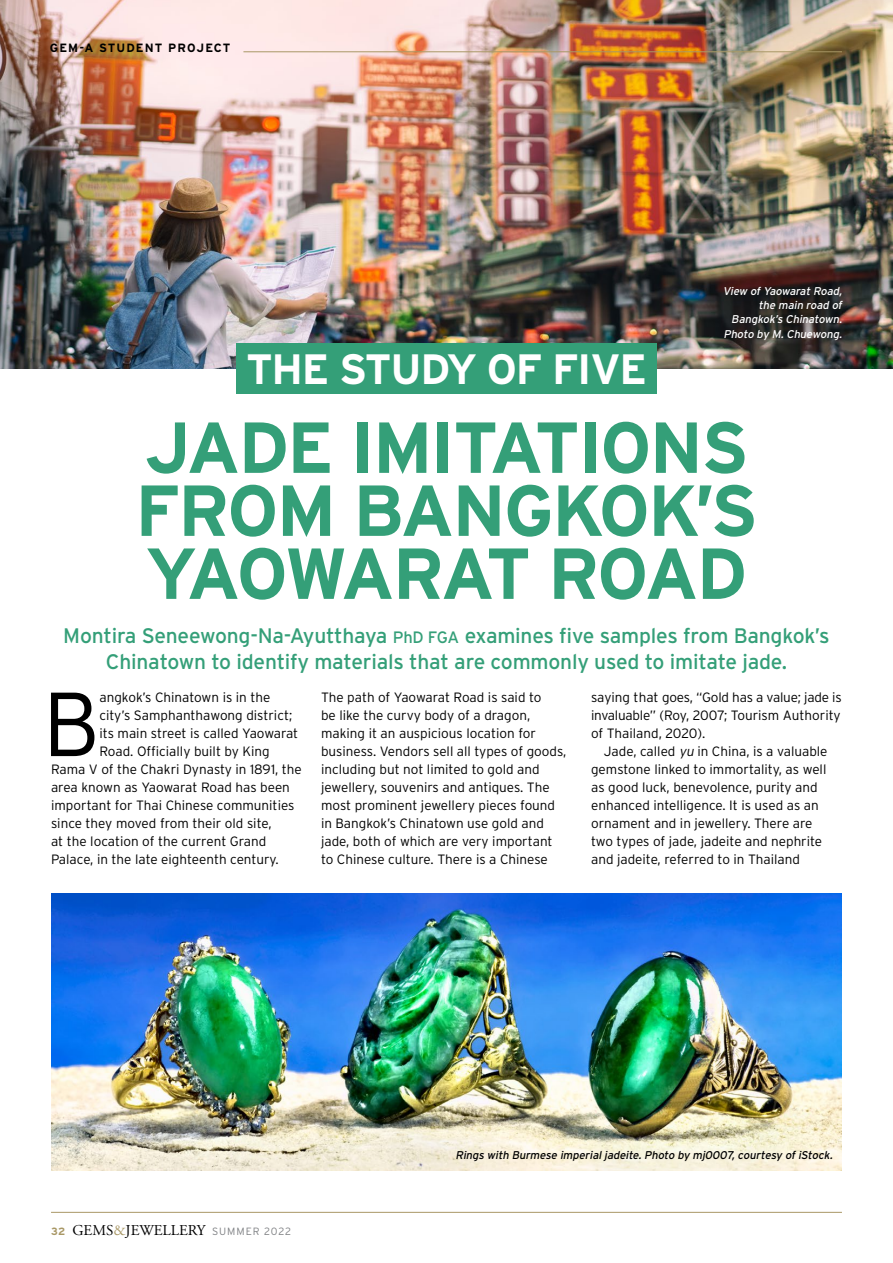
<style>
.page{position:relative;width:893px;height:1263px;background:#fff}
.page>*{position:absolute;margin:0;border:0;box-sizing:border-box;transform-origin:0 0}
.t1{font:300 90.6px "Interstate";color:#000}
.t2{font:700 72px/63px "Interstate";letter-spacing:-.03em;color:#349f78}
.t3{font:700 42.45px "Interstate";letter-spacing:-.03em;color:#fff}
.t4{font:21px/25.5px "Interstate";letter-spacing:-.01em;color:#349f78;text-align:center}
.t5{font:15px "Adobe Garamond";color:#000}
.t6{font:300 13.5px/18px "Interstate";color:#000}
.t7{font:700 12px "Interstate";letter-spacing:.09em;color:#000}
.t8{font:italic 11.25px/14.2px "Interstate";color:#fff;text-align:right}
.t9{font:italic 11.25px "Interstate";color:#000}
.s1{font-size:16.5px}
.s2{font-style:italic}
.s3{font-family:"Interstate";font-weight:700;font-size:10.5px;color:#a99866}
.s4{color:#a99866}
.s5{font-family:"Interstate";font-weight:300;font-size:10.5px;color:#808285}
</style>
<div class="page">
<img style="left:0;top:0;width:893px;height:369px">
<hr style="left:51px;top:1212px;width:791px;height:1px;background:#a99866">
<hr style="left:243px;top:51px;width:599px;height:1px;background:#a99866">
<img style="left:51px;top:893px;width:791px;height:277px">
<div style="left:236px;top:343px;width:421px;height:50px;background:#349f78"></div>
<p class="t7" style="left:50px;top:41px;width:182px">GEM-A STUDENT PROJECT</p>
<h3 class="t3" style="left:246px;top:346px;width:402px">THE STUDY OF FIVE</h3>
<p class="t8" style="left:723px;top:284px;width:123px">View ofYaowarat Road, the main road of<br>Bangkok’s Chinatown.<br>Photo by M.Chuewong.</p>
<h2 class="t2" style="left:135px;top:415px;width:624px">JADE IMITATIONS<br>FROM BANGKOK’S<br>YAOWARAT ROAD</h2>
<h3 class="t4" style="left:63px;top:623px;width:768px">Montira Seneewong-Na-Ayutthaya <span class="s1">PhD FGA</span> examines five samples from Bangkok’s<br>Chinatown to identify materials that are commonly used to imitate jade.</h3>
<h1 class="t1" style="left:43px;top:673px;width:58px">B</h1>
<p class="t6" style="left:99px;top:688px;width:172px">angkok’s Chinatown is in the</p>
<p class="t6" style="left:321px;top:688px;width:247px">The path of Yaowarat Road is said to<br>be like the curvy body of a dragon, making it an auspicious location for business. Vendors sell all types of goods, including but not limited to gold and jewellery, souvenirs and antiques. The most prominent jewellery pieces found in Bangkok’s Chinatown use gold and jade, both of which are very important to Chinese culture. There is a Chinese</p>
<p class="t6" style="left:591px;top:688px;width:252px;text-align:justify">saying that goes, “Gold has a value; jade is invaluable” (Roy, 2007; Tourism Authority of Thailand, 2020).</p>
<p class="t6" style="left:99px;top:706px;width:194px">city’s Samphanthawong district;</p>
<p class="t6" style="left:99px;top:724px;width:200px">its main street is called Yaowarat</p>
<p class="t6" style="left:99px;top:742px;width:172px">Road. Officially built by King</p>
<p class="t6" style="left:51px;top:760px;width:252px">Rama V of the Chakri Dynasty in 1891, the</p>
<p class="t6" style="left:51px;top:778px;width:240px">area known as Yaowarat Road has been</p>
<p class="t6" style="left:51px;top:796px;width:245px">important for Thai Chinese communities</p>
<p class="t6" style="left:51px;top:814px;width:222px">since they moved from their old site,</p>
<p class="t6" style="left:51px;top:832px;width:217px">at the location of the current Grand</p>
<p class="t6" style="left:51px;top:850px;width:229px">Palace, in the late eighteenth century.</p>
<p class="t6" style="left:591px;top:742px;width:238px;text-indent:13px">Jade, called <span class="s2">yu</span> in China, is a valuable gemstone linked to immortality, as well as good luck, benevolence, purity and enhanced intelligence. It is used as an ornament and in jewellery. There are two types of jade, jadeite and nephrite and jadeite, referred to in Thailand</p>
<p class="t5" style="left:51px;top:1222px;width:242px"><span class="s3">32</span> GEMS<span class="s4">&amp;</span>JEWELLERY <span class="s5">SUMMER 2022</span></p>
<p class="t9" style="left:455px;top:1149px;width:381px">Rings with Burmese imperialjadeite.Photo by mj0007,courtesy ofiStock.</p>
</div>
